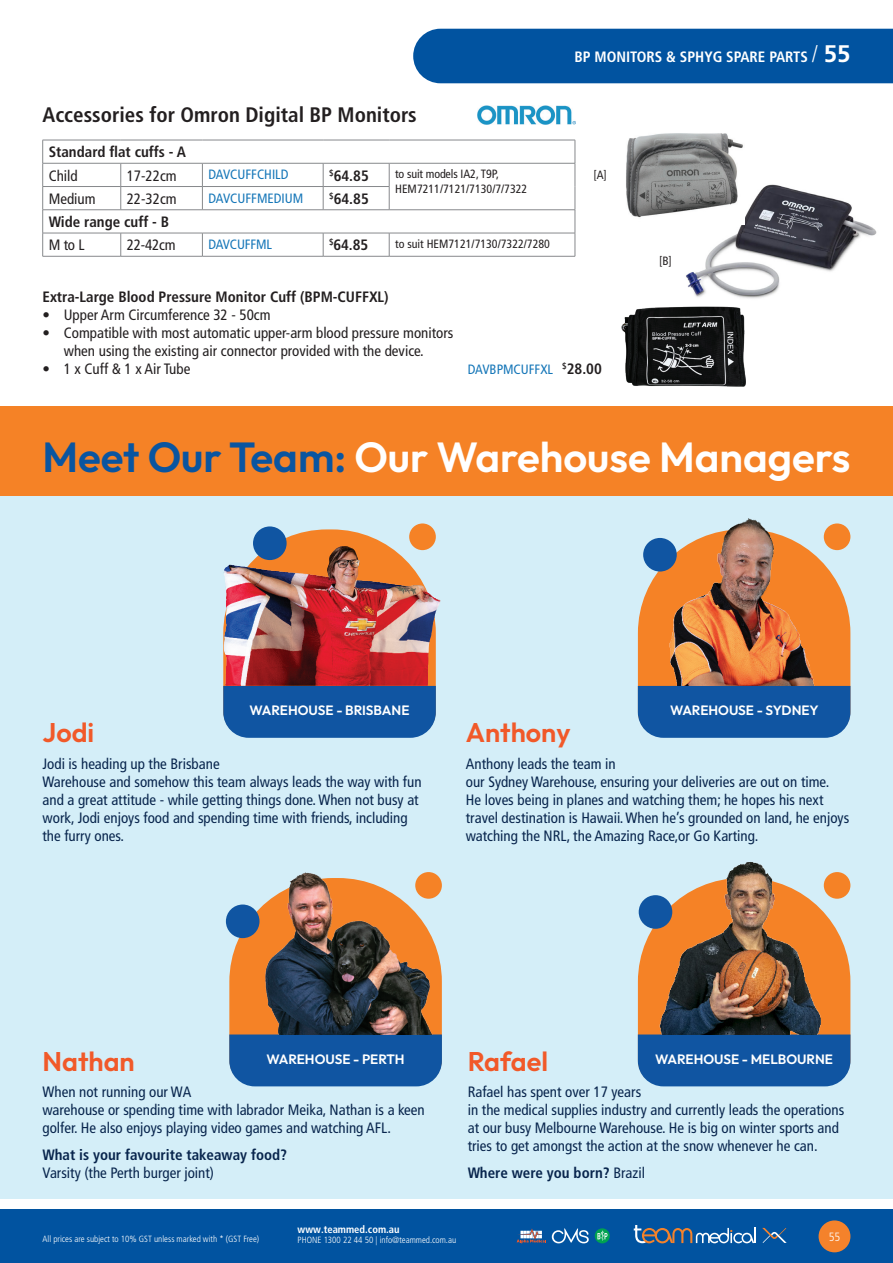
<style>
.page{position:relative;width:893px;height:1263px;background:#fff}
.page>*{position:absolute;margin:0;border:0;box-sizing:border-box;transform-origin:0 0}
.t1{font:600 42px "Outfit";color:#fff}
.t2{font:600 27px "Outfit";color:#f15929}
.price_2_break_smaller_tabs{font:700 condensed 21px "Frutiger LT Pro";color:#231f20}
.t3{font:condensed 15px/18px "Frutiger LT Pro";color:#08254d}
.long_unit_-_break_2_tabs{font:condensed 15px/18px "Frutiger LT Pro";color:#231f20;text-align:center}
.price_2_break_smaller_tabs-2{font:700 condensed 15px "Frutiger LT Pro";color:#231f20}
.t4{font:700 condensed 15px/18px "Frutiger LT Pro";color:#08254d}
.t5{font:700 condensed 15px "Frutiger LT Pro";color:#fff}
.price_2_break_smaller_tabs-3{font:condensed 15px "Frutiger LT Pro";color:#231f20}
.long_unit_-_break_2_tabs-2{font:700 condensed 15px "Frutiger LT Pro";color:#231f20}
.t6{font:600 13.5px "Outfit";color:#fff}
.price_2_break_smaller_tabs-4{font:condensed 13.5px "Frutiger LT Pro";color:#1576b8}
.long_unit_-_break_2_tabs-3{font:condensed 13.5px "Frutiger LT Pro";letter-spacing:-.01em;color:#1576b8}
.price_2_break_smaller_tabs-5{font:condensed 12px/14.4px "Frutiger LT Pro";color:#231f20}
.long_unit_-_break_2_tabs-4{font:condensed 12px "Frutiger LT Pro";color:#231f20}
.t7{font:300 condensed 12px "Frutiger LT Pro";color:#fff}
.t8{font:700 condensed 10.5px "Frutiger LT Pro";color:#fff}
.t9{font:300 condensed 9px "Frutiger LT Pro";color:#fff}
.s1{font-weight:300;font-size:24px}
.s2{font-stretch:normal;font-size:24px}
.s3{font-weight:700;font-size:15px;color:#231f20}
.s4{color:#0a55a0}
.s5{font-weight:400}
</style>
<div class="page">
<div style="left:0;top:487px;width:893px;height:712px;background:#d4eef8"></div>
<svg style="left:253px;top:526px;width:34px;height:34px"></svg>
<svg style="left:409px;top:523px;width:27px;height:27px"></svg>
<svg style="left:223px;top:529px;width:213px;height:209px;background:#436d9d"></svg>
<img style="left:223px;top:547px;width:218px;height:139px">
<svg style="left:824px;top:523px;width:26px;height:27px"></svg>
<svg style="left:638px;top:529px;width:212px;height:209px;background:#466c99"></svg>
<img style="left:653px;top:518px;width:189px;height:168px">
<div style="left:226px;top:904px;width:33px;height:34px;background:#1055a2;border-radius:50%"></div>
<svg style="left:415px;top:872px;width:27px;height:27px"></svg>
<svg style="left:229px;top:878px;width:213px;height:208px;background:#436997"></svg>
<img style="left:245px;top:872px;width:189px;height:162px">
<svg style="left:824px;top:872px;width:26px;height:27px"></svg>
<svg style="left:638px;top:878px;width:212px;height:208px;background:#436996"></svg>
<img style="left:653px;top:862px;width:189px;height:172px">
<div style="left:0;top:406px;width:893px;height:90px;background:#f58226"></div>
<div style="left:413px;top:29px;width:480px;height:54px;background:#0153a0"></div>
<img style="left:686px;top:184px;width:191px;height:115px">
<img style="left:626px;top:133px;width:118px;height:91px">
<hr style="left:43px;top:140px;width:78px;height:1px;background:#87898c">
<hr style="left:121px;top:140px;width:81px;height:1px;background:#87898c">
<hr style="left:202px;top:140px;width:121px;height:1px;background:#87898c">
<hr style="left:323px;top:140px;width:66px;height:1px;background:#87898c">
<hr style="left:389px;top:140px;width:186px;height:1px;background:#87898c">
<hr style="left:43px;top:163px;width:78px;height:1px;background:#87898c">
<hr style="left:121px;top:163px;width:81px;height:1px;background:#87898c">
<hr style="left:202px;top:163px;width:121px;height:1px;background:#87898c">
<hr style="left:323px;top:163px;width:66px;height:1px;background:#87898c">
<hr style="left:389px;top:163px;width:186px;height:1px;background:#87898c">
<hr style="left:43px;top:186px;width:78px;height:1px;background:#87898c">
<hr style="left:121px;top:186px;width:81px;height:1px;background:#87898c">
<svg style="left:121px;top:163px;width:1px;height:46px"></svg>
<hr style="left:202px;top:186px;width:121px;height:1px;background:#87898c">
<svg style="left:202px;top:163px;width:1px;height:46px"></svg>
<hr style="left:323px;top:186px;width:66px;height:1px;background:#87898c">
<svg style="left:323px;top:163px;width:1px;height:46px"></svg>
<svg style="left:389px;top:163px;width:1px;height:46px"></svg>
<hr style="left:43px;top:209px;width:78px;height:1px;background:#87898c">
<hr style="left:121px;top:209px;width:81px;height:1px;background:#87898c">
<hr style="left:202px;top:209px;width:121px;height:1px;background:#87898c">
<hr style="left:323px;top:209px;width:66px;height:1px;background:#87898c">
<hr style="left:389px;top:209px;width:186px;height:1px;background:#87898c">
<hr style="left:43px;top:233px;width:78px;height:1px;background:#87898c">
<svg style="left:42px;top:140px;width:1px;height:116px"></svg>
<hr style="left:121px;top:233px;width:81px;height:1px;background:#87898c">
<svg style="left:121px;top:233px;width:1px;height:23px"></svg>
<hr style="left:202px;top:233px;width:121px;height:1px;background:#87898c">
<svg style="left:202px;top:233px;width:1px;height:23px"></svg>
<hr style="left:323px;top:233px;width:66px;height:1px;background:#87898c">
<svg style="left:323px;top:233px;width:1px;height:23px"></svg>
<hr style="left:389px;top:233px;width:186px;height:1px;background:#87898c">
<svg style="left:389px;top:233px;width:1px;height:23px"></svg>
<svg style="left:575px;top:140px;width:1px;height:116px"></svg>
<hr style="left:43px;top:256px;width:78px;height:1px;background:#87898c">
<hr style="left:121px;top:256px;width:81px;height:1px;background:#87898c">
<hr style="left:202px;top:256px;width:121px;height:1px;background:#87898c">
<hr style="left:323px;top:256px;width:66px;height:1px;background:#87898c">
<hr style="left:389px;top:256px;width:186px;height:1px;background:#87898c">
<img style="left:477px;top:105px;width:98px;height:20px">
<img style="left:622px;top:306px;width:124px;height:81px">
<div style="left:0;top:1210px;width:893px;height:53px;background:#0153a0"></div>
<div style="left:819px;top:1220px;width:31px;height:32px;background:#f4822b;border-radius:50%"></div>
<svg style="left:634px;top:1225px;width:122px;height:18px"></svg>
<svg style="left:762px;top:1228px;width:25px;height:15px"></svg>
<svg style="left:595px;top:1228px;width:15px;height:15px"></svg>
<svg style="left:597px;top:1231px;width:10px;height:10px"></svg>
<svg style="left:552px;top:1228px;width:37px;height:15px"></svg>
<svg style="left:517px;top:1228px;width:29px;height:15px"></svg>
<p class="price_2_break_smaller_tabs" style="left:43px;top:102px;width:376px">Accessories for Omron Digital BP Monitors</p>
<p class="price_2_break_smaller_tabs-2" style="left:49px;top:143px;width:139px">Standard flat cuffs - A</p>
<p class="price_2_break_smaller_tabs-3" style="left:49px;top:167px;width:31px">Child</p>
<p class="price_2_break_smaller_tabs-3" style="left:127px;top:167px;width:51px">17-22cm</p>
<p class="price_2_break_smaller_tabs-4" style="left:208px;top:167px;width:82px">DAVCUFFCHILD</p>
<p class="price_2_break_smaller_tabs-2" style="left:329px;top:166px;width:41px"><sup>$</sup>64.85</p>
<p class="price_2_break_smaller_tabs-5" style="left:395px;top:167px;width:134px">to suit models IA2, T9P,<br>HEM7211/7121/7130/7/7322</p>
<p class="price_2_break_smaller_tabs-3" style="left:49px;top:190px;width:48px">Medium</p>
<p class="price_2_break_smaller_tabs-3" style="left:127px;top:190px;width:51px">22-32cm</p>
<p class="price_2_break_smaller_tabs-4" style="left:208px;top:190px;width:96px">DAVCUFFMEDIUM</p>
<p class="price_2_break_smaller_tabs-2" style="left:329px;top:190px;width:41px"><sup>$</sup>64.85</p>
<p class="price_2_break_smaller_tabs-2" style="left:49px;top:213px;width:122px">Wide range cuff - B</p>
<p class="long_unit_-_break_2_tabs" style="left:49px;top:236px;width:37px">M to L</p>
<p class="long_unit_-_break_2_tabs" style="left:127px;top:236px;width:51px">22-42cm</p>
<p class="long_unit_-_break_2_tabs-3" style="left:208px;top:237px;width:65px">DAVCUFFML</p>
<p class="long_unit_-_break_2_tabs-2" style="left:329px;top:236px;width:40px"><sup>$</sup>64.85</p>
<p class="long_unit_-_break_2_tabs-4" style="left:395px;top:237px;width:156px">to suit HEM7121/7130/7322/7280</p>
<p class="t5" style="left:574px;top:48px;width:278px">BP MONITORS &amp; SPHYG SPARE PARTS <span class="s1">/</span> <span class="s2">55</span></p>
<p class="price_2_break_smaller_tabs-5" style="left:593px;top:168px;width:15px">[A]</p>
<p class="price_2_break_smaller_tabs-5" style="left:659px;top:254px;width:14px">[B]</p>
<p class="price_2_break_smaller_tabs-2" style="left:43px;top:288px;width:348px">Extra-Large Blood Pressure Monitor Cuff (BPM-CUFFXL)</p>
<p class="long_unit_-_break_2_tabs" style="left:43px;top:306px;width:229px">• Upper Arm Circumference 32 - 50cm</p>
<p class="long_unit_-_break_2_tabs" style="left:43px;top:324px;width:412px">• Compatible with most automatic upper-arm blood pressure monitors when using the existing air connector provided with the device.</p>
<p class="long_unit_-_break_2_tabs" style="left:43px;top:360px;width:149px">• 1 x Cuff &amp; 1 x Air Tube</p>
<p class="price_2_break_smaller_tabs-4" style="left:468px;top:362px;width:136px">DAVBPMCUFFXL <sup>$</sup><span class="s3">28.00</span></p>
<p class="t1" style="left:43px;top:430px;width:809px"><span class="s4">Meet Our Team:</span> Our Warehouse Managers</p>
<p class="t6" style="left:250px;top:702px;width:161px">WAREHOUSE - BRISBANE</p>
<p class="t6" style="left:670px;top:702px;width:150px">WAREHOUSE - SYDNEY</p>
<p class="t2" style="left:43px;top:715px;width:53px">Jodi</p>
<p class="t3" style="left:43px;top:754px;width:381px">Jodi is heading up the Brisbane<br>Warehouse and somehow this team always leads the way with fun and a great attitude - while getting things done. When not busy at work, Jodi enjoys food and spending time with friends, including the furry ones.</p>
<p class="t2" style="left:466px;top:715px;width:106px">Anthony</p>
<p class="t3" style="left:466px;top:754px;width:385px">Anthony leads the team in<br>our Sydney Warehouse, ensuring your deliveries are out on time.<br>He loves being in planes and watching them; he hopes his next travel destination is Hawaii. When he’s grounded on land, he enjoys watching the NRL, the Amazing Race,or Go Karting.</p>
<p class="t2" style="left:468px;top:1044px;width:82px">Rafael</p>
<p class="t3" style="left:468px;top:1083px;width:378px">Rafael has spent over 17 years<br>in the medical supplies industry and currently leads the operations at our busy Melbourne Warehouse. He is big on winter sports and tries to get amongst the action at the snow whenever he can.</p>
<p class="t4" style="left:468px;top:1164px;width:179px">Where were you born? <span class="s5">Brazil</span></p>
<p class="t2" style="left:43px;top:1044px;width:94px">Nathan</p>
<p class="t3" style="left:43px;top:1083px;width:384px">When not running our WA<br>warehouse or spending time with labrador Meika, Nathan is a keen golfer. He also enjoys playing video games and watching AFL.</p>
<p class="t4" style="left:43px;top:1146px;width:246px">What is your favourite takeaway food?<br><span class="s5">Varsity (the Perth burger joint)</span></p>
<p class="t6" style="left:266px;top:1050px;width:140px">WAREHOUSE - PERTH</p>
<p class="t6" style="left:655px;top:1050px;width:179px">WAREHOUSE - MELBOURNE</p>
<p class="t8" style="left:298px;top:1223px;width:103px">www.teammed.com.au</p>
<p class="t9" style="left:298px;top:1235px;width:160px">PHONE 1300 22 44 50 | info@teammed.com.au</p>
<p class="t9" style="left:43px;top:1233px;width:218px">All prices are subject to 10% GST unless marked with * (GST Free)</p>
<p class="t7" style="left:829px;top:1230px;width:13px">55</p>
</div>
